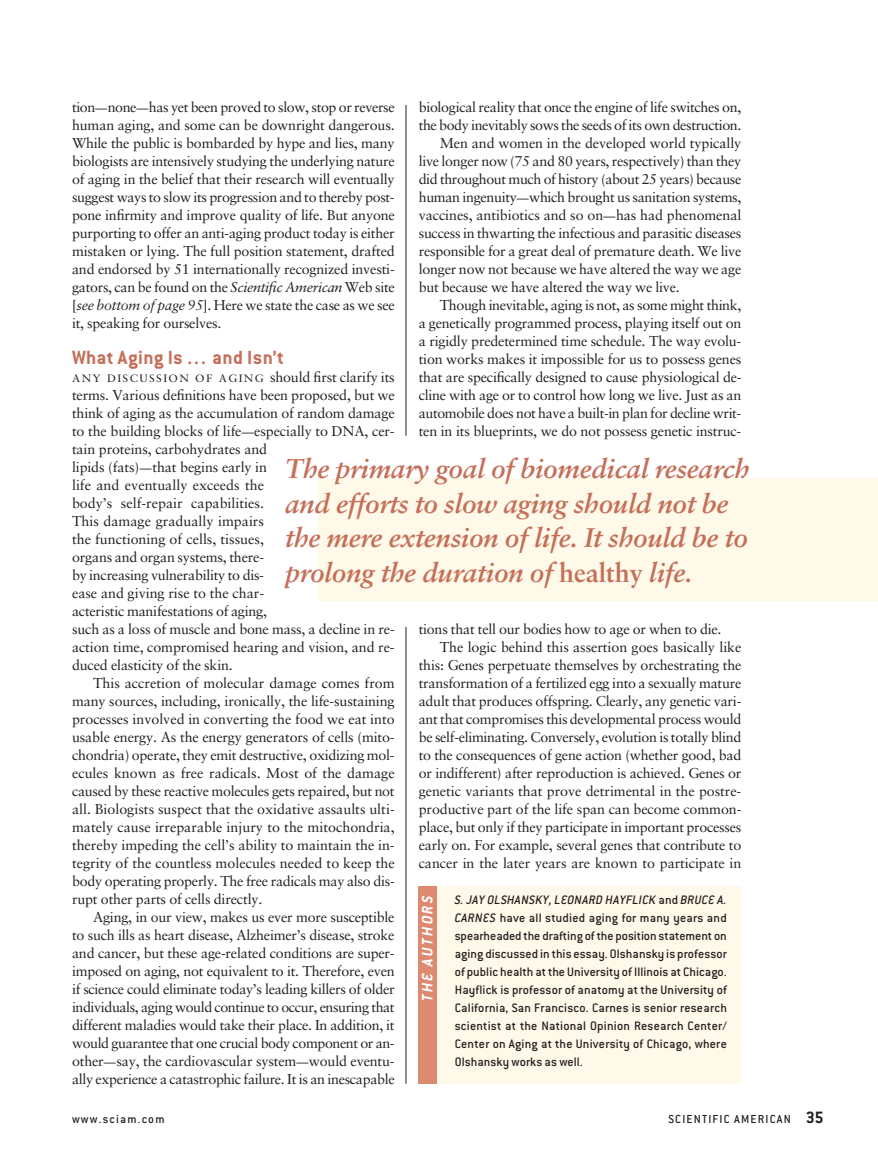
<style>
.page{position:relative;width:878px;height:1161px;background:#fff}
.page>*{position:absolute;margin:0;border:0;box-sizing:border-box;transform-origin:0 0}
.t1{font:italic 700 27px/34.5px "Sabon";letter-spacing:-.01em;color:#c47059}
.t2{font:700 21px "Conduit ITC";letter-spacing:.02em;color:#c47059}
.t3{font:italic 700 16.5px "Conduit ITC";letter-spacing:.14em;color:#fff}
.t4{font:14.25px/18px "Sabon";letter-spacing:-.015em;color:#231f1f;text-align:justify}
.t5{font:500 13.5px/18px "Conduit ITC";letter-spacing:.015em;color:#231f1f;text-align:justify}
.t6{font:500 12.75px "Conduit ITC";letter-spacing:.09em;color:#231f1f}
.s1{font-size:12px}
.s2{font-style:italic}
.s3{font-family:"Sabon Roman SC";font-size:10.65px}
.s4{font-style:normal}
.s5{font-weight:700;font-size:18px}
</style>
<div class="page">
<hr style="left:405px;top:627px;width:1px;height:457px;background:#231f1f">
<hr style="left:405px;top:105px;width:1px;height:331px;background:#231f1f">
<div style="left:318px;top:478px;width:560px;height:123px;background:#fff9e9"></div>
<div style="left:419px;top:886px;width:322px;height:198px;background:#fff9e9"></div>
<div style="left:418px;top:886px;width:18px;height:198px;background:#dc8b71"></div>
<p class="t4" style="left:72px;top:99px;width:324px">tion<span class="s1">—</span>none<span class="s1">—</span>has yet been proved to slow, stop or reverse human aging, and some can be downright dangerous.<br>While the public is bombarded by hype and lies, many biologists are intensively studying the underlying nature of aging in the belief that their research will eventually suggest ways to slow its progression and to thereby post&shy;pone infirmity and improve quality of life. But anyone purporting to offer an anti-aging product today is either mistaken or lying. The full position statement, drafted and endorsed by 51 internationally recognized investi&shy;gators, can be found on the <span class="s2">Scientific American</span> Web site [<span class="s2">see bottom of page 95</span>]. Here we state the case as we see it, speaking for ourselves.</p>
<h2 class="t2" style="left:72px;top:344px;width:213px">What Aging Is ... and Isn’t</h2>
<p class="t4" style="left:72px;top:369px;width:324px;text-align:left"><span class="s3">ANY DISCUSSION OF AGING</span> should first clarify its terms. Various definitions have been proposed, but we think of aging as the accumulation of random damage to the building blocks of life<span class="s1">—</span>especially to DNA, cer&shy;tain proteins, carbohydrates and<br>lipids (fats)<span class="s1">—</span>that begins early in<br>life and eventually exceeds the<br>body’s self-repair capabilities.<br>This damage gradually impairs<br>the functioning of cells, tissues,<br>organs and organ systems, there-<br>by increasing vulnerability to dis-<br>ease and giving rise to the char-<br>acteristic manifestations of aging,<br>such as a loss of muscle and bone mass, a decline in re&shy;action time, compromised hearing and vision, and re&shy;duced elasticity of the skin.</p>
<p class="t4" style="left:72px;top:675px;width:324px;text-indent:21px">This accretion of molecular damage comes from many sources, including, ironically, the life-sustaining processes involved in converting the food we eat into usable energy. As the energy generators of cells (mito&shy;chondria) operate, they emit destructive, oxidizing mol&shy;ecules known as free radicals. Most of the damage caused by these reactive molecules gets repaired, but not all. Biologists suspect that the oxidative assaults ulti&shy;mately cause irreparable injury to the mitochondria, thereby impeding the cell’s ability to maintain the in&shy;tegrity of the countless molecules needed to keep the body operating properly. The free radicals may also dis&shy;rupt other parts of cells directly.</p>
<p class="t4" style="left:72px;top:909px;width:324px;text-indent:21px">Aging, in our view, makes us ever more susceptible to such ills as heart disease, Alzheimer’s disease, stroke and cancer, but these age-related conditions are super&shy;imposed on aging, not equivalent to it. Therefore, even if science could eliminate today’s leading killers of older individuals, aging would continue to occur, ensuring that different maladies would take their place. In addition, it would guarantee that one crucial body component or an&shy;other<span class="s1">—</span>say, the cardiovascular system<span class="s1">—</span>would eventu&shy;ally experience a catastrophic failure. It is an inescapable</p>
<p class="t4" style="left:419px;top:99px;width:324px">biological reality that once the engine of life switches on,</p>
<p class="t4" style="left:419px;top:117px;width:324px">the body inevitably sows the seeds of its own destruction.</p>
<p class="t4" style="left:440px;top:135px;width:303px">Men and women in the developed world typically</p>
<p class="t4" style="left:419px;top:153px;width:324px">live longer now (75 and 80 years, respectively) than they</p>
<p class="t4" style="left:419px;top:171px;width:324px">did throughout much of history (about 25 years) because</p>
<p class="t4" style="left:419px;top:189px;width:324px">human ingenuity<span class="s1">—</span>which brought us sanitation systems,</p>
<p class="t4" style="left:418px;top:207px;width:324px">vaccines, antibiotics and so on<span class="s1">—</span>has had phenomenal</p>
<p class="t4" style="left:418px;top:225px;width:324px">success in thwarting the infectious and parasitic diseases</p>
<p class="t4" style="left:418px;top:243px;width:324px">responsible for a great deal of premature death. We live</p>
<p class="t4" style="left:418px;top:261px;width:324px">longer now not because we have altered the way we age</p>
<p class="t4" style="left:418px;top:279px;width:262px">but because we have altered the way we live.</p>
<p class="t4" style="left:440px;top:297px;width:303px">Though inevitable, aging is not, as some might think,</p>
<p class="t4" style="left:418px;top:315px;width:324px">a genetically programmed process, playing itself out on</p>
<p class="t4" style="left:418px;top:333px;width:324px">a rigidly predetermined time schedule. The way evolu-</p>
<p class="t4" style="left:418px;top:351px;width:324px">tion works makes it impossible for us to possess genes</p>
<p class="t4" style="left:418px;top:369px;width:324px">that are specifically designed to cause physiological de-</p>
<p class="t4" style="left:418px;top:387px;width:324px">cline with age or to control how long we live. Just as an</p>
<p class="t4" style="left:418px;top:405px;width:324px">automobile does not have a built-in plan for decline writ-</p>
<p class="t4" style="left:418px;top:423px;width:324px">ten in its blueprints, we do not possess genetic instruc-</p>
<h1 class="t1" style="left:285px;top:454px;width:466px">The primary goal of biomedical research and efforts to slow aging should not be the mere extension of life. It should be to prolong the duration of <span class="s4">healthy</span> life.</h1>
<p class="t4" style="left:418px;top:621px;width:304px">tions that tell our bodies how to age or when to die.</p>
<p class="t4" style="left:440px;top:639px;width:303px">The logic behind this assertion goes basically like</p>
<p class="t4" style="left:418px;top:657px;width:324px">this: Genes perpetuate themselves by orchestrating the</p>
<p class="t4" style="left:418px;top:675px;width:324px">transformation of a fertilized egg into a sexually mature</p>
<p class="t4" style="left:418px;top:693px;width:324px">adult that produces offspring. Clearly, any genetic vari-</p>
<p class="t4" style="left:418px;top:711px;width:324px">ant that compromises this developmental process would</p>
<p class="t4" style="left:418px;top:729px;width:324px">be self-eliminating. Conversely, evolution is totally blind</p>
<p class="t4" style="left:418px;top:747px;width:324px">to the consequences of gene action (whether good, bad</p>
<p class="t4" style="left:418px;top:765px;width:324px">or indifferent) after reproduction is achieved. Genes or</p>
<p class="t4" style="left:418px;top:783px;width:324px">genetic variants that prove detrimental in the postre-</p>
<p class="t4" style="left:418px;top:801px;width:324px">productive part of the life span can become common-</p>
<p class="t4" style="left:418px;top:819px;width:324px">place, but only if they participate in important processes</p>
<p class="t4" style="left:418px;top:837px;width:324px">early on. For example, several genes that contribute to</p>
<p class="t4" style="left:418px;top:855px;width:324px">cancer in the later years are known to participate in</p>
<p class="t5" style="left:454px;top:890px;width:273px"><span class="s2">S. JAY OLSHANSKY, LEONARD HAYFLICK</span> and <span class="s2">BRUCE A.<br>CARNES</span> have all studied aging for many years and spearheaded the drafting of the position statement on aging discussed in this essay. Olshansky is professor of public health at the University of Illinois at Chicago.<br>Hayflick is professor of anatomy at the University of California, San Francisco. Carnes is senior research scientist at the National Opinion Research Center/ Center on Aging at the University of Chicago, where Olshansky works as well.</p>
<p class="t3" style="left:417px;top:1001px;width:108px;rotate:-90deg">THE AUTHORS</p>
<p class="t6" style="left:72px;top:1111px;width:94px">www.sciam.com</p>
<p class="t6" style="left:668px;top:1111px;width:157px">SCIENTIFIC AMERICAN <span class="s5">35</span></p>
</div>
